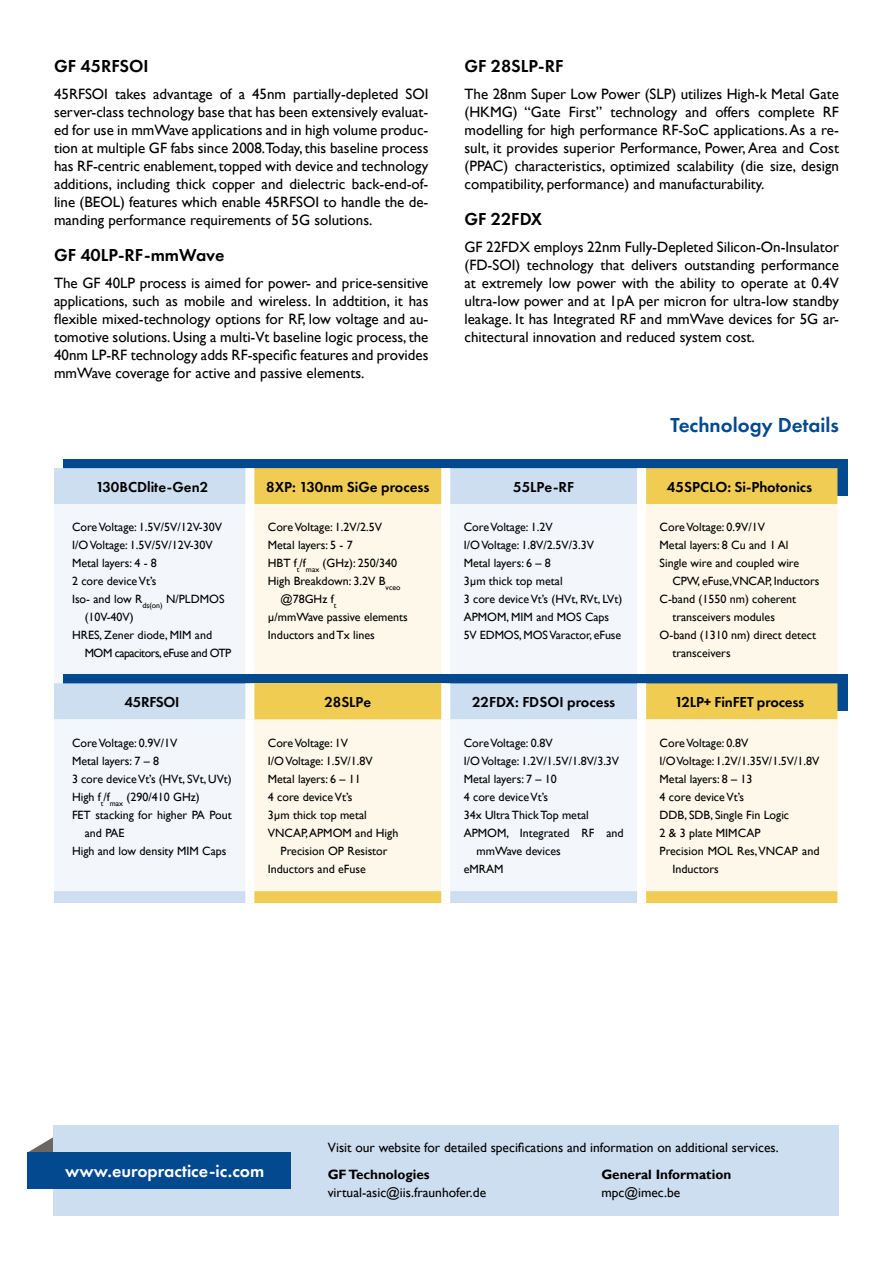
<style>
.page{position:relative;width:893px;height:1263px;background:#fff}
.page>*{position:absolute;margin:0;border:0;box-sizing:border-box;transform-origin:0 0}
.t1{font:600 21px "Futura PT";color:#034990}
.t2{font:600 18px "Futura PT";color:#000}
.t3{font:600 18px "Futura PT";color:#fff}
.t4{font:15px/18px "Gill Sans";color:#000;text-align:justify}
.t5{font:600 15px "Futura PT";color:#000}
.t6{font:600 15px "Futura PT";letter-spacing:-.02em;color:#000}
.t7{font:13.5px "Gill Sans";color:#000}
.t8{font:700 13.5px "Gill Sans";color:#000}
.t9{font:12px/18px "Gill Sans";color:#000}
.t10{font:12px "Gill Sans";letter-spacing:-.04em;color:#000}
</style>
<div class="page">
<svg style="left:28px;top:1136px;width:26px;height:16px"></svg>
<div style="left:54px;top:1125px;width:785px;height:90px;background:#cddef1"></div>
<div style="left:28px;top:1152px;width:263px;height:36px;background:#034990"></div>
<div style="left:63px;top:459px;width:785px;height:36px;background:#034990"></div>
<svg style="left:54px;top:468px;width:783px;height:36px;background:#ddd4a2"></svg>
<div style="left:54px;top:504px;width:191px;height:179px;background:#f3f7fc"></div>
<svg style="left:254px;top:504px;width:583px;height:171px;fill:#fdf8e9"></svg>
<div style="left:245px;top:468px;width:9px;height:36px;background:#fff"></div>
<div style="left:441px;top:468px;width:9px;height:36px;background:#fff"></div>
<div style="left:637px;top:468px;width:9px;height:36px;background:#fff"></div>
<div style="left:441px;top:504px;width:9px;height:360px;background:#fff"></div>
<div style="left:637px;top:504px;width:9px;height:360px;background:#fff"></div>
<div style="left:63px;top:675px;width:785px;height:36px;background:#034990"></div>
<div style="left:54px;top:683px;width:191px;height:220px;background:#cddef1"></div>
<svg style="left:254px;top:683px;width:583px;height:220px;background:#e3d187"></svg>
<div style="left:54px;top:719px;width:191px;height:172px;background:#f3f7fc"></div>
<svg style="left:254px;top:719px;width:583px;height:172px;fill:#fdf8e9"></svg>
<div style="left:441px;top:891px;width:9px;height:12px;background:#fff"></div>
<div style="left:637px;top:891px;width:9px;height:12px;background:#fff"></div>
<div style="left:245px;top:683px;width:9px;height:36px;background:#fff"></div>
<div style="left:441px;top:683px;width:9px;height:36px;background:#fff"></div>
<div style="left:637px;top:683px;width:9px;height:36px;background:#fff"></div>
<div style="left:441px;top:719px;width:9px;height:172px;background:#fff"></div>
<div style="left:637px;top:719px;width:9px;height:172px;background:#fff"></div>
<p class="t2" style="left:54px;top:55px;width:96px">GF 45RFSOI</p>
<p class="t4" style="left:54px;top:85px;width:376px">45RFSOI takes advantage of a 45nm partially-depleted SOI server-class technology base that has been extensively evaluat&shy;ed for use in mmWave applications and in high volume produc&shy;tion at multiple GF fabs since 2008.Today, this baseline process has RF-centric enablement, topped with device and technology additions, including thick copper and dielectric back-end-of&shy;line (BEOL) features which enable 45RFSOI to handle the de&shy;manding performance requirements of 5G solutions.</p>
<p class="t2" style="left:54px;top:244px;width:172px">GF 40LP-RF-mmWave</p>
<p class="t4" style="left:54px;top:274px;width:376px">The GF 40LP process is aimed for power- and price-sensitive applications, such as mobile and wireless. In addtition, it has flexible mixed-technology options for RF, low voltage and au&shy;tomotive solutions. Using a multi-Vt baseline logic process, the 40nm LP-RF technology adds RF-specific features and provides mmWave coverage for active and passive elements.</p>
<p class="t2" style="left:464px;top:55px;width:100px">GF 28SLP-RF</p>
<p class="t4" style="left:464px;top:85px;width:376px">The 28nm Super Low Power (SLP) utilizes High-k Metal Gate (HKMG) “Gate First” technology and offers complete RF modelling for high performance RF-SoC applications. As a re&shy;sult, it provides superior Performance, Power, Area and Cost (PPAC) characteristics, optimized scalability (die size, design compatibility, performance) and manufacturability.</p>
<p class="t2" style="left:464px;top:208px;width:79px">GF 22FDX</p>
<p class="t4" style="left:464px;top:238px;width:376px">GF 22FDX employs 22nm Fully-Depleted Silicon-On-Insulator (FD-SOI) technology that delivers outstanding performance at extremely low power with the ability to operate at 0.4V ultra-low power and at 1pA per micron for ultra-low standby leakage. It has Integrated RF and mmWave devices for 5G ar&shy;chitectural innovation and reduced system cost.</p>
<h1 class="t1" style="left:671px;top:412px;width:170px">Technology Details</h1>
<p class="t5" style="left:96px;top:477px;width:114px">130BCDlite-Gen2</p>
<p class="t5" style="left:266px;top:477px;width:165px">8XP: 130nm SiGe process</p>
<p class="t5" style="left:513px;top:477px;width:62px">55LPe-RF</p>
<p class="t5" style="left:667px;top:477px;width:147px">45SPCLO: Si-Photonics</p>
<p class="t9" style="left:72px;top:518px;width:151px">Core Voltage: 1.5V/5V/12V-30V</p>
<p class="t9" style="left:72px;top:536px;width:142px">I/O Voltage: 1.5V/5V/12V-30V</p>
<p class="t9" style="left:72px;top:554px;width:86px">Metal layers: 4 - 8</p>
<p class="t9" style="left:72px;top:572px;width:86px">2 core device Vt’s</p>
<p class="t9" style="left:72px;top:590px;width:154px">Iso- and low R<sub>ds(on)</sub> N/PLDMOS</p>
<p class="t9" style="left:85px;top:608px;width:50px">(10V-40V)</p>
<p class="t9" style="left:72px;top:626px;width:142px">HRES, Zener diode, MIM and</p>
<p class="t10" style="left:85px;top:646px;width:148px">MOM capacitors, eFuse and OTP</p>
<p class="t9" style="left:268px;top:518px;width:116px">Core Voltage: 1.2V/2.5V</p>
<p class="t9" style="left:268px;top:536px;width:86px">Metal layers: 5 - 7</p>
<p class="t9" style="left:268px;top:554px;width:131px">HBT f<sub>t</sub>/f<sub>max</sub> (GHz): 250/340</p>
<p class="t9" style="left:268px;top:572px;width:134px">High Breakdown: 3.2V B<sub>vceo</sub></p>
<p class="t9" style="left:281px;top:590px;width:57px">@78GHz f<sub>t</sub></p>
<p class="t9" style="left:268px;top:608px;width:141px">µ/mmWave passive elements</p>
<p class="t9" style="left:268px;top:626px;width:108px">Inductors and Tx lines</p>
<p class="t9" style="left:464px;top:518px;width:160px">Core Voltage: 1.2V<br>I/O Voltage: 1.8V/2.5V/3.3V<br>Metal layers: 6 – 8<br>3µm thick top metal<br>3 core device Vt’s (HVt, RVt, LVt)<br>APMOM, MIM and MOS Caps<br>5V EDMOS, MOS Varactor, eFuse</p>
<p class="t9" style="left:660px;top:518px;width:107px">Core Voltage: 0.9V/1V</p>
<p class="t9" style="left:660px;top:536px;width:130px">Metal layers: 8 Cu and 1 Al</p>
<p class="t9" style="left:660px;top:554px;width:141px">Single wire and coupled wire</p>
<p class="t9" style="left:672px;top:572px;width:148px">CPW, eFuse,VNCAP, Inductors</p>
<p class="t9" style="left:660px;top:590px;width:138px">C-band (1550 nm) coherent</p>
<p class="t9" style="left:672px;top:608px;width:104px">transceivers modules</p>
<p class="t9" style="left:660px;top:626px;width:158px">O-band (1310 nm) direct detect</p>
<p class="t9" style="left:672px;top:644px;width:60px">transceivers</p>
<p class="t6" style="left:124px;top:693px;width:57px">45RFSOI</p>
<p class="t5" style="left:324px;top:693px;width:48px">28SLPe</p>
<p class="t5" style="left:472px;top:693px;width:145px">22FDX: FDSOI process</p>
<p class="t5" style="left:675px;top:693px;width:131px">12LP+ FinFET process</p>
<p class="t9" style="left:72px;top:734px;width:107px">Core Voltage: 0.9V/1V</p>
<p class="t9" style="left:72px;top:752px;width:89px">Metal layers: 7 – 8</p>
<p class="t9" style="left:72px;top:770px;width:161px">3 core device Vt’s (HVt, SVt, UVt)</p>
<p class="t9" style="left:72px;top:788px;width:129px">High f<sub>t</sub>/f<sub>max</sub> (290/410 GHz)</p>
<p class="t9" style="left:72px;top:806px;width:161px">FET stacking for higher PA Pout</p>
<p class="t9" style="left:85px;top:824px;width:41px">and PAE</p>
<p class="t9" style="left:72px;top:842px;width:156px">High and low density MIM Caps</p>
<p class="t9" style="left:268px;top:734px;width:82px">Core Voltage: 1V</p>
<p class="t9" style="left:268px;top:752px;width:106px">I/O Voltage: 1.5V/1.8V</p>
<p class="t9" style="left:268px;top:770px;width:95px">Metal layers: 6 – 11</p>
<p class="t9" style="left:268px;top:788px;width:86px">4 core device Vt’s</p>
<p class="t9" style="left:268px;top:806px;width:100px">3µm thick top metal</p>
<p class="t9" style="left:268px;top:824px;width:132px">VNCAP, APMOM and High</p>
<p class="t9" style="left:281px;top:842px;width:109px">Precision OP Resistor</p>
<p class="t9" style="left:268px;top:860px;width:100px">Inductors and eFuse</p>
<p class="t9" style="left:464px;top:734px;width:90px">Core Voltage: 0.8V</p>
<p class="t9" style="left:464px;top:752px;width:157px">I/O Voltage: 1.2V/1.5V/1.8V/3.3V</p>
<p class="t9" style="left:464px;top:770px;width:95px">Metal layers: 7 – 10</p>
<p class="t9" style="left:464px;top:788px;width:86px">4 core device Vt’s</p>
<p class="t9" style="left:464px;top:806px;width:127px">34x Ultra Thick Top metal</p>
<p class="t9" style="left:464px;top:824px;width:161px">APMOM, Integrated RF and</p>
<p class="t9" style="left:476px;top:842px;width:86px">mmWave devices</p>
<p class="t9" style="left:464px;top:860px;width:41px">eMRAM</p>
<p class="t9" style="left:660px;top:734px;width:90px">Core Voltage: 0.8V</p>
<p class="t9" style="left:660px;top:752px;width:161px">I/O Voltage: 1.2V/1.35V/1.5V/1.8V</p>
<p class="t9" style="left:660px;top:770px;width:95px">Metal layers: 8 – 13</p>
<p class="t9" style="left:660px;top:788px;width:86px">4 core device Vt’s</p>
<p class="t9" style="left:660px;top:806px;width:131px">DDB, SDB, Single Fin Logic</p>
<p class="t9" style="left:660px;top:824px;width:102px">2 &amp; 3 plate MIMCAP</p>
<p class="t9" style="left:660px;top:842px;width:161px">Precision MOL Res, VNCAP and</p>
<p class="t9" style="left:672px;top:860px;width:48px">Inductors</p>
<p class="t7" style="left:328px;top:1140px;width:452px">Visit our website for detailed specifications and information on additional services.</p>
<p class="t8" style="left:328px;top:1166px;width:103px">GF Technologies</p>
<p class="t7" style="left:328px;top:1185px;width:160px">virtual-asic@iis.fraunhofer.de</p>
<p class="t3" style="left:65px;top:1160px;width:200px">www.europractice-ic.com</p>
<p class="t8" style="left:601px;top:1166px;width:131px">General Information</p>
<p class="t7" style="left:601px;top:1185px;width:80px">mpc@imec.be</p>
</div>
